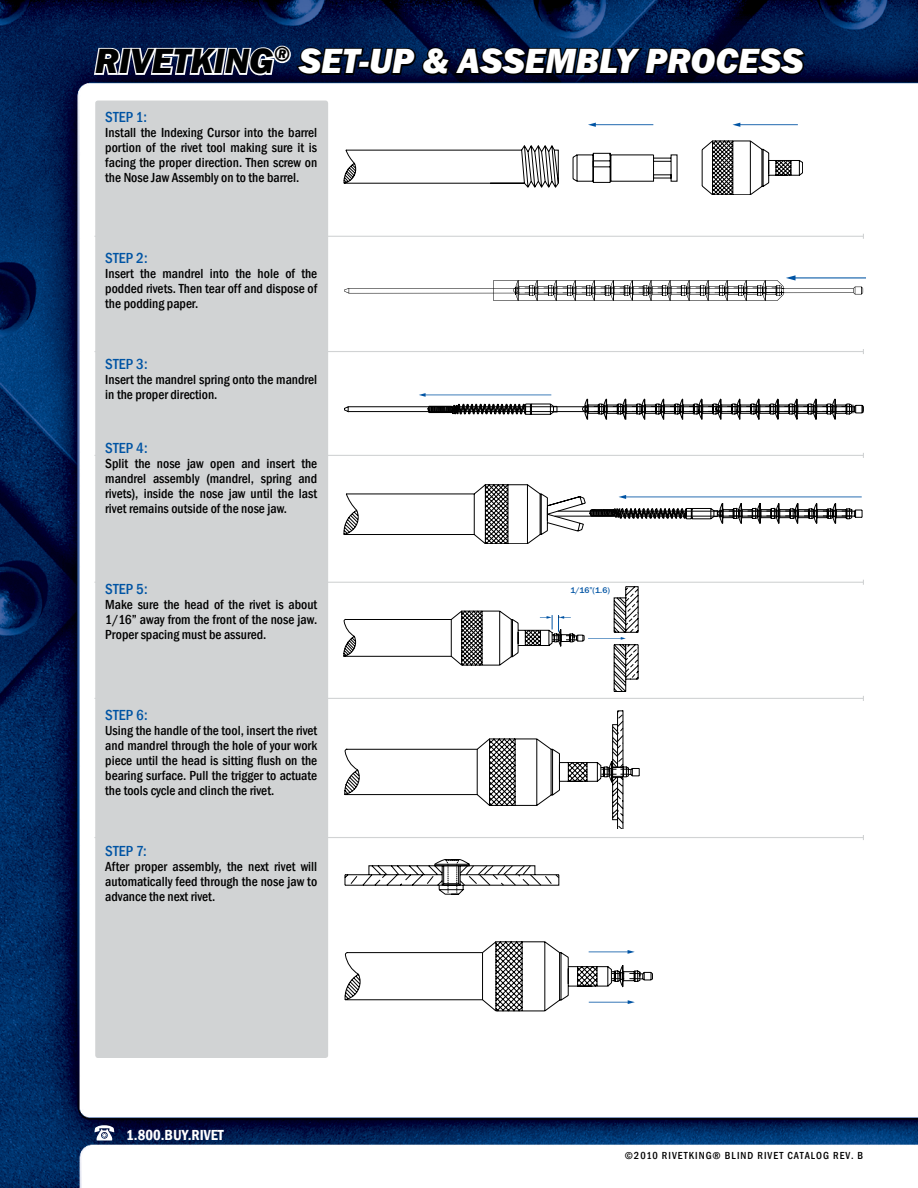
<style>
.page{position:relative;width:918px;height:1188px;background:#fff}
.page>*{position:absolute;margin:0;border:0;box-sizing:border-box;transform-origin:0 0}
.t1{font:italic 800 36px "Franklin Gothic";color:#fff}
.t2{font:500 condensed 15px "Franklin Gothic";color:#0054a4}
.t3{font:600 condensed 15px "Franklin Gothic";color:#fff}
.t4{font:500 condensed 13.5px/15px "Franklin Gothic";color:#000;text-align:justify}
.t5{font:500 condensed 10.5px "Franklin Gothic";letter-spacing:.1em;color:#000}
.t6{font:500 8.55px "Franklin Gothic";color:#0054a4}
.s1{color:#000}
</style>
<div class="page">
<img style="left:0;top:0;width:918px;height:1188px">
<svg style="left:94px;top:1125px;width:20px;height:15px"></svg>
<div style="left:95px;top:101px;width:233px;height:957px;background:#d1d3d4;border-radius:3px"></div>
<svg style="left:92px;top:0;width:715px;height:85px;background:#14254c"></svg>
<hr style="left:94px;top:236px;width:769px;height:1px;background:#d1d3d4">
<hr style="left:94px;top:351px;width:769px;height:1px;background:#d1d3d4">
<hr style="left:94px;top:455px;width:769px;height:1px;background:#d1d3d4">
<hr style="left:94px;top:582px;width:769px;height:1px;background:#d1d3d4">
<hr style="left:94px;top:698px;width:769px;height:1px;background:#d1d3d4">
<hr style="left:94px;top:837px;width:769px;height:1px;background:#d1d3d4">
<svg style="left:344px;top:140px;width:459px;height:55px"></svg>
<svg style="left:588px;top:123px;width:65px;height:4px"></svg>
<svg style="left:732px;top:123px;width:66px;height:4px"></svg>
<svg style="left:344px;top:586px;width:294px;height:106px"></svg>
<svg style="left:345px;top:710px;width:294px;height:118px"></svg>
<svg style="left:344px;top:275px;width:522px;height:26px"></svg>
<svg style="left:344px;top:393px;width:520px;height:26px"></svg>
<svg style="left:344px;top:485px;width:518px;height:59px"></svg>
<svg style="left:345px;top:859px;width:214px;height:35px"></svg>
<svg style="left:345px;top:942px;width:308px;height:69px"></svg>
<h1 class="t1" style="left:95px;top:38px;width:387px"><span class="s1">RIVETKING</span><sup>®</sup> SET-UP &amp; ASSEMBL</h1>
<h1 class="t1" style="left:616px;top:38px;width:99px">Y PROCESS</h1>
<p class="t2" style="left:105px;top:107px;width:8px">step</p>
<p class="t2" style="left:136px;top:107px;width:13px">1:</p>
<p class="t4" style="left:105px;top:125px;width:213px">Install the Indexing Cursor into the barrel portion of the rivet tool making sure it is facing the proper direction. Then screw on the Nose Jaw Assembly on to the barrel.</p>
<p class="t2" style="left:105px;top:248px;width:8px">step</p>
<p class="t2" style="left:136px;top:248px;width:13px">2:</p>
<p class="t4" style="left:105px;top:266px;width:214px">Insert the mandrel into the hole of the podded rivets. Then tear off and dispose of the podding paper.</p>
<p class="t2" style="left:105px;top:354px;width:8px">step</p>
<p class="t2" style="left:136px;top:354px;width:13px">3:</p>
<p class="t4" style="left:105px;top:372px;width:213px">Insert the mandrel spring onto the mandrel in the proper direction.</p>
<p class="t2" style="left:105px;top:438px;width:8px">step</p>
<p class="t2" style="left:136px;top:438px;width:13px">4:</p>
<p class="t4" style="left:105px;top:456px;width:213px">Split the nose jaw open and insert the mandrel assembly (mandrel, spring and rivets), inside the nose jaw until the last rivet remains outside of the nose jaw.</p>
<p class="t2" style="left:105px;top:579px;width:8px">step</p>
<p class="t2" style="left:136px;top:579px;width:13px">5:</p>
<p class="t4" style="left:105px;top:597px;width:213px">Make sure the head of the rivet is about 1/16” away from the front of the nose jaw.<br>Proper spacing must be assured.</p>
<p class="t2" style="left:105px;top:705px;width:8px">step</p>
<p class="t2" style="left:136px;top:705px;width:13px">6:</p>
<p class="t4" style="left:105px;top:723px;width:213px">Using the handle of the tool, insert the rivet and mandrel through the hole of your work piece until the head is sitting flush on the bearing surface. Pull the trigger to actuate the tools cycle and clinch the rivet.</p>
<p class="t2" style="left:105px;top:841px;width:8px">step</p>
<p class="t2" style="left:136px;top:841px;width:12px">7:</p>
<p class="t4" style="left:105px;top:858px;width:213px">After proper assembly, the next rivet will automatically feed through the nose jaw to advance the next rivet.</p>
<p class="t3" style="left:126px;top:1125px;width:99px">1.800.BUY.RIVET</p>
<p class="t6" style="left:570px;top:585px;width:41px">1/16”(1.6)</p>
<p class="t5" style="left:625px;top:1149px;width:240px">©2010 RIVETKING® BLIND RIVET CATALOG REV. B</p>
</div>
